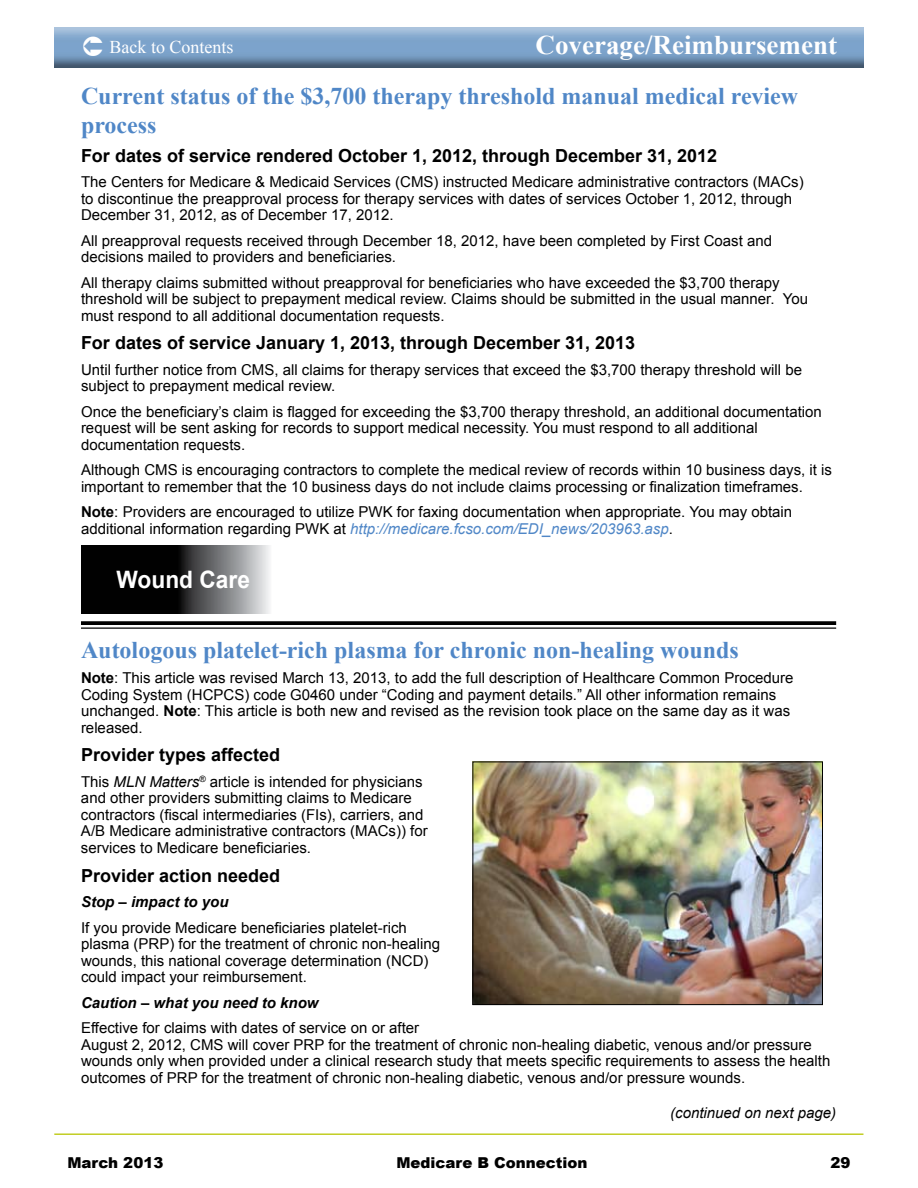
<style>
.page{position:relative;width:918px;height:1188px;background:#fff}
.page>*{position:absolute;margin:0;border:0;box-sizing:border-box;transform-origin:0 0}
.t1{font:700 27px "Times New Roman";color:#fff}
.t2{font:700 24px/28.8px "Times New Roman";color:#5087c7}
.t3{font:700 24px "Arial";color:#fff;scale:.95 1}
.t4{font:700 18px "Arial";color:#000}
.t5{font:18px "Times New Roman";color:#fff}
.t6{font:15px/16.5px "Arial";color:#000}
.t7{font:italic 700 15px "Arial";color:#000}
.t8{font:900 15px "Arial";color:#000}
.t9{font:italic 15px "Arial";color:#000}
.s1{font-weight:700}
.s2{font-style:italic;color:#5087c7}
.s3{font-style:italic}
</style>
<div class="page">
<hr style="left:54px;top:1133px;width:809px;height:2px;background:#c2cd23">
<img style="left:54px;top:27px;width:810px;height:40px">
<svg style="left:81px;top:621px;width:755px;height:4px;background:#0f0f0f"></svg>
<hr style="left:81px;top:627px;width:755px;height:2px;background:#000">
<svg style="left:81px;top:545px;width:189px;height:68px;background:#3d3d3e"></svg>
<img style="left:474px;top:764px;width:347px;height:239px">
<div style="left:472px;top:762px;width:351px;height:243px;border:1px solid #000"></div>
<svg style="left:83px;top:36px;width:19px;height:20px"></svg>
<p class="t5" style="left:110px;top:35px;width:126px">Back to Contents</p>
<h1 class="t1" style="left:536px;top:26px;width:303px">Coverage/Reimbursement</h1>
<h2 class="t2" style="left:81px;top:81px;width:719px">Current status of the $3,700 therapy threshold manual medical review process</h2>
<p class="t4" style="left:81px;top:143px;width:638px">For dates of service rendered October 1, 2012, through December 31, 2012</p>
<p class="t6" style="left:81px;top:174px;width:724px">The Centers for Medicare &amp; Medicaid Services (CMS) instructed Medicare administrative contractors (MACs) to discontinue the preapproval process for therapy services with dates of services October 1, 2012, through<br>December 31, 2012, as of December 17, 2012.</p>
<p class="t6" style="left:81px;top:232px;width:693px">All preapproval requests received through December 18, 2012, have been completed by First Coast and decisions mailed to providers and beneficiaries.</p>
<p class="t6" style="left:81px;top:274px;width:729px">All therapy claims submitted without preapproval for beneficiaries who have exceeded the $3,700 therapy threshold will be subject to prepayment medical review. Claims should be submitted in the usual manner. You must respond to all additional documentation requests.</p>
<p class="t4" style="left:81px;top:331px;width:556px">For dates of service January 1, 2013, through December 31, 2013</p>
<p class="t6" style="left:81px;top:362px;width:723px">Until further notice from CMS, all claims for therapy services that exceed the $3,700 therapy threshold will be subject to prepayment medical review.</p>
<p class="t6" style="left:81px;top:404px;width:742px">Once the beneficiary’s claim is flagged for exceeding the $3,700 therapy threshold, an additional documentation request will be sent asking for records to support medical necessity. You must respond to all additional documentation requests.</p>
<p class="t6" style="left:81px;top:462px;width:753px">Although CMS is encouraging contractors to complete the medical review of records within 10 business days, it is important to remember that the 10 business days do not include claims processing or finalization timeframes.</p>
<p class="t6" style="left:81px;top:504px;width:713px"><span class="s1">Note</span>: Providers are encouraged to utilize PWK for faxing documentation when appropriate. You may obtain additional information regarding PWK at <span class="s2">http://medicare.fcso.com/EDI_news/203963.asp</span>.</p>
<h2 class="t3" style="left:117px;top:564px;width:142px">Wound Care</h2>
<h2 class="t2" style="left:81px;top:635px;width:659px">Autologous platelet-rich plasma for chronic non-healing wounds</h2>
<p class="t6" style="left:81px;top:670px;width:714px"><span class="s1">Note</span>: This article was revised March 13, 2013, to add the full description of Healthcare Common Procedure Coding System (HCPCS) code G0460 under “Coding and payment details.” All other information remains unchanged. <span class="s1">Note</span>: This article is both new and revised as the revision took place on the same day as it was released.</p>
<p class="t4" style="left:81px;top:743px;width:201px">Provider types affected</p>
<p class="t6" style="left:81px;top:773px;width:348px">This <span class="s3">MLN Matters</span><sup>®</sup> article is intended for physicians and other providers submitting claims to Medicare contractors (fiscal intermediaries (FIs), carriers, and A/B Medicare administrative contractors (MACs)) for services to Medicare beneficiaries.</p>
<p class="t4" style="left:81px;top:863px;width:201px">Provider action needed</p>
<p class="t7" style="left:81px;top:892px;width:149px">Stop – impact to you</p>
<p class="t6" style="left:81px;top:919px;width:361px">If you provide Medicare beneficiaries platelet-rich plasma (PRP) for the treatment of chronic non-healing wounds, this national coverage determination (NCD) could impact your reimbursement.</p>
<p class="t7" style="left:81px;top:993px;width:239px">Caution – what you need to know</p>
<p class="t6" style="left:81px;top:1020px;width:751px">Effective for claims with dates of service on or after<br>August 2, 2012, CMS will cover PRP for the treatment of chronic non-healing diabetic, venous and/or pressure wounds only when provided under a clinical research study that meets specific requirements to assess the health outcomes of PRP for the treatment of chronic non-healing diabetic, venous and/or pressure wounds.</p>
<p class="t9" style="left:670px;top:1103px;width:167px">(continued on next page)</p>
<p class="t8" style="left:68px;top:1151px;width:97px">March 2013</p>
<p class="t8" style="left:396px;top:1152px;width:193px">Medicare B Connection</p>
<p class="t8" style="left:830px;top:1151px;width:22px">29</p>
</div>
